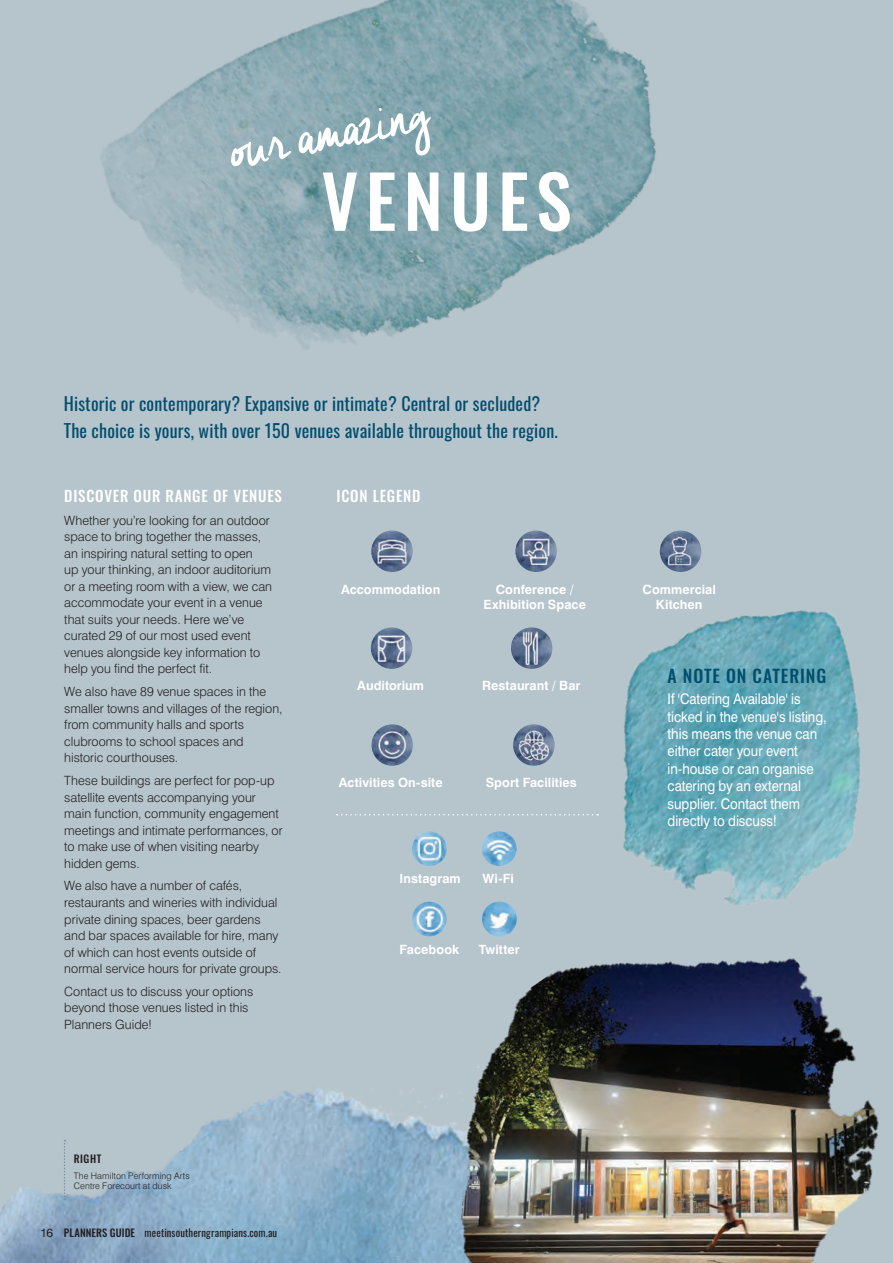
<style>
.page{position:relative;width:893px;height:1263px;background:#b6c4cc}
.page>*{position:absolute;margin:0;border:0;box-sizing:border-box;transform-origin:0 0}
.t1{font:72px "Cheddar Jack";color:#fff}
.t2{font:500 72px "Oswald";letter-spacing:.1em;color:#fff}
.t3{font:18px/27.8px "Oswald";letter-spacing:.01em;color:#014e6d}
.t4{font:500 17.7px "Oswald";letter-spacing:.05em;color:#014e6d}
.t5{font:500 15px "Oswald";letter-spacing:.05em;color:#fff}
.t6{font:14.7px/17.4px "Swiss 721 BT";letter-spacing:-.005em;color:#fff;scale:.9 1}
.t7{font:300 12.75px/16.5px "Swiss 721 BT";color:#231f20}
.t8{font:700 12.75px/15.3px "Swiss 721 BT";letter-spacing:.005em;color:#fff;text-align:center}
.t9{font:10.5px "Oswald";letter-spacing:.015em;color:#231f20}
.t10{font:500 10.5px "Oswald";letter-spacing:.05em;color:#231f20}
.t11{font:300 9px/10.8px "Swiss 721 BT";letter-spacing:.01em;color:#231f20}
.s1{font-family:"Swiss 721 BT";font-size:12px}
.s2{font-weight:500}
</style>
<div class="page">
<img style="left:0;top:1089px;width:371px;height:174px">
<img style="left:101px;top:0;width:555px;height:349px">
<img style="left:371px;top:908px;width:508px;height:355px">
<svg style="left:336px;top:814px;width:205px;height:1px"></svg>
<img style="left:513px;top:724px;width:42px;height:42px;border-radius:21px">
<img style="left:371px;top:627px;width:41px;height:42px;border-radius:21px">
<img style="left:371px;top:530px;width:42px;height:42px;border-radius:21px">
<img style="left:515px;top:530px;width:42px;height:42px;border-radius:21px">
<img style="left:371px;top:724px;width:42px;height:42px;border-radius:21px">
<img style="left:511px;top:627px;width:41px;height:42px;border-radius:21px">
<img style="left:412px;top:831px;width:35px;height:35px;border-radius:17px">
<img style="left:482px;top:831px;width:35px;height:35px;border-radius:17px">
<img style="left:412px;top:902px;width:35px;height:34px;border-radius:17px">
<img style="left:482px;top:902px;width:35px;height:34px;border-radius:17px">
<svg style="left:64px;top:1140px;width:2px;height:60px"></svg>
<img style="left:541px;top:530px;width:338px;height:460px">
<h1 class="t1" style="left:221px;top:110px;width:206px;rotate:-11deg">our amazing</h1>
<h1 class="t2" style="left:321px;top:164px;width:252px">VENUES</h1>
<h2 class="t3" style="left:64px;top:388px;width:496px">Historic or contemporary? Expansive or intimate? Central or secluded?<br>The choice is yours, with over 150 venues available throughout the region.</h2>
<p class="t5" style="left:64px;top:488px;width:219px">DISCOVER OUR RANGE OF VENUES</p>
<p class="t7" style="left:64px;top:512px;width:209px">Whether you’re looking for an outdoor space to bring together the masses, an inspiring natural setting to open<br>up your thinking, an indoor auditorium or a meeting room with a view, we can accommodate your event in a venue that suits your needs. Here we’ve curated 29 of our most used event venues alongside key information to help you find the perfect fit.</p>
<p class="t7" style="left:64px;top:683px;width:220px">We also have 89 venue spaces in the smaller towns and villages of the region, from community halls and sports clubrooms to school spaces and historic courthouses.</p>
<p class="t7" style="left:64px;top:772px;width:220px">These buildings are perfect for pop-up satellite events accompanying your main function, community engagement meetings and intimate performances, or to make use of when visiting nearby hidden gems.</p>
<p class="t7" style="left:64px;top:877px;width:219px">We also have a number of cafés, restaurants and wineries with individual private dining spaces, beer gardens and bar spaces available for hire, many of which can host events outside of normal service hours for private groups.</p>
<p class="t7" style="left:64px;top:983px;width:191px">Contact us to discuss your options beyond those venues listed in this<br>Planners Guide!</p>
<p class="t10" style="left:74px;top:1154px;width:29px">RIGHT</p>
<p class="t11" style="left:74px;top:1170px;width:118px">The Hamilton Performing Arts<br>Centre Forecourt at dusk</p>
<p class="t9" style="left:40px;top:1224px;width:238px"><span class="s1">16</span> <span class="s2">PLANNERS GUIDE</span> meetinsoutherngrampians.com.au</p>
<p class="t5" style="left:336px;top:488px;width:86px">ICON LEGEND</p>
<p class="t8" style="left:341px;top:581px;width:101px">Accommodation</p>
<p class="t8" style="left:484px;top:581px;width:104px">Conference /<br>Exhibition Space</p>
<p class="t8" style="left:642px;top:581px;width:75px">Commercial<br>Kitchen</p>
<p class="t8" style="left:357px;top:678px;width:68px">Auditorium</p>
<p class="t8" style="left:482px;top:678px;width:100px">Restaurant / Bar</p>
<p class="t8" style="left:339px;top:775px;width:105px">Activities On-site</p>
<p class="t8" style="left:486px;top:775px;width:93px">Sport Facilities</p>
<p class="t8" style="left:400px;top:871px;width:63px">Instagram</p>
<p class="t8" style="left:483px;top:871px;width:33px">Wi-Fi</p>
<p class="t8" style="left:400px;top:941px;width:61px">Facebook</p>
<p class="t8" style="left:479px;top:941px;width:42px">Twitter</p>
<h3 class="t4" style="left:668px;top:667px;width:160px">A NOTE ON CATERING</h3>
<p class="t6" style="left:668px;top:690px;width:178px">If 'Catering Available' is ticked in the venue's listing, this means the venue can either cater your event in-house or can organise catering by an external supplier. Contact them directly to discuss!</p>
</div>
